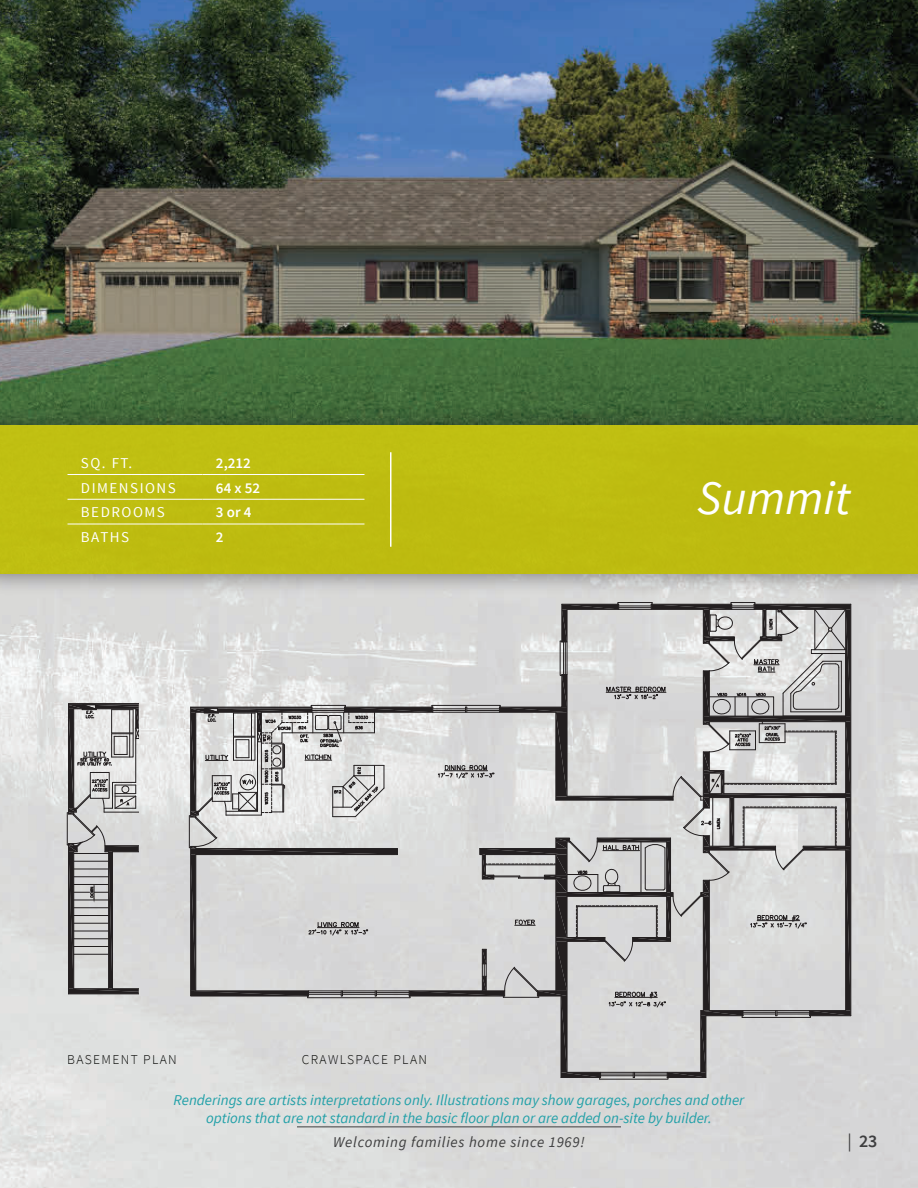
<style>
.page{position:relative;width:918px;height:1188px;background:#fff}
.page>*{position:absolute;margin:0;border:0;box-sizing:border-box;transform-origin:0 0}
.t1{font:italic 48px "Source Sans Pro";color:#fff}
.t2{font:600 18px "Source Sans Pro";color:#3e3e3f}
.t3{font:italic 15px/18px "Source Sans Pro";color:#21a0a8;text-align:center}
.t4{font:italic 15px "Source Sans Pro";letter-spacing:.05em;color:#3e3e3f}
.t5{font:15px "Source Sans Pro";letter-spacing:.1em;color:#fff}
.t6{font:600 15px "Source Sans Pro";color:#fff}
.t7{font:300 13.5px "Source Sans Pro";letter-spacing:.105em;color:#040503}
.s1{font-weight:400}
</style>
<div class="page">
<img style="left:0;top:599px;width:918px;height:589px">
<img style="left:0;top:0;width:918px;height:400px">
<svg style="left:170px;top:599px;width:690px;height:498px;background:#d9dada"></svg>
<hr style="left:851px;top:604px;width:1px;height:412px;background:#231f20">
<svg style="left:189px;top:602px;width:662px;height:477px;background:#c7c7c6"></svg>
<hr style="left:69px;top:994px;width:70px;height:1px;background:#231f20">
<hr style="left:69px;top:703px;width:70px;height:1px;background:#231f20">
<svg style="left:67px;top:704px;width:72px;height:290px;background:#b0afaf"></svg>
<div style="left:0;top:400px;width:918px;height:199px;background:#231f20;opacity:.4"></div>
<div style="left:0;top:425px;width:918px;height:149px;background:#bebc10"></div>
<hr style="left:390px;top:452px;width:1px;height:95px;background:#fff">
<hr style="left:67px;top:474px;width:135px;height:1px;background:#fff">
<hr style="left:202px;top:474px;width:162px;height:1px;background:#fff">
<hr style="left:67px;top:499px;width:135px;height:1px;background:#fff">
<hr style="left:202px;top:499px;width:162px;height:1px;background:#fff">
<hr style="left:67px;top:524px;width:135px;height:1px;background:#fff">
<hr style="left:202px;top:524px;width:162px;height:1px;background:#fff">
<hr style="left:297px;top:1126px;width:324px;height:1px;background:#3e3e3f">
<p class="t5" style="left:81px;top:453px;width:53px">SQ. FT.</p>
<p class="t6" style="left:216px;top:453px;width:36px">2,212</p>
<p class="t5" style="left:81px;top:478px;width:95px">DI MENSIONS</p>
<p class="t6" style="left:216px;top:478px;width:46px">64 x 52</p>
<p class="t5" style="left:81px;top:503px;width:84px">BEDROOMS</p>
<p class="t6" style="left:216px;top:503px;width:37px">3 or 4</p>
<p class="t5" style="left:81px;top:528px;width:39px">BATHS</p>
<p class="t6" style="left:216px;top:528px;width:9px">2</p>
<p class="t7" style="left:67px;top:1051px;width:10px">BASEMENT</p>
<p class="t7" style="left:143px;top:1051px;width:26px">PLAN</p>
<p class="t7" style="left:302px;top:1051px;width:9px">CRA</p>
<p class="t7" style="left:328px;top:1051px;width:29px">WLSPACE</p>
<p class="t7" style="left:393px;top:1051px;width:26px">PLAN</p>
<h1 class="t1" style="left:697px;top:469px;width:155px">Summit</h1>
<p class="t3" style="left:174px;top:1091px;width:572px">Renderings are artists interpretations only. Illustrations may show garages, porches and other options that are not standard in the basic floor plan or are added on-site by builder.</p>
<p class="t4" style="left:333px;top:1133px;width:253px">Welcoming families home since 1969!</p>
<p class="t2" style="left:847px;top:1130px;width:32px"><span class="s1">|</span> 23</p>
</div>
